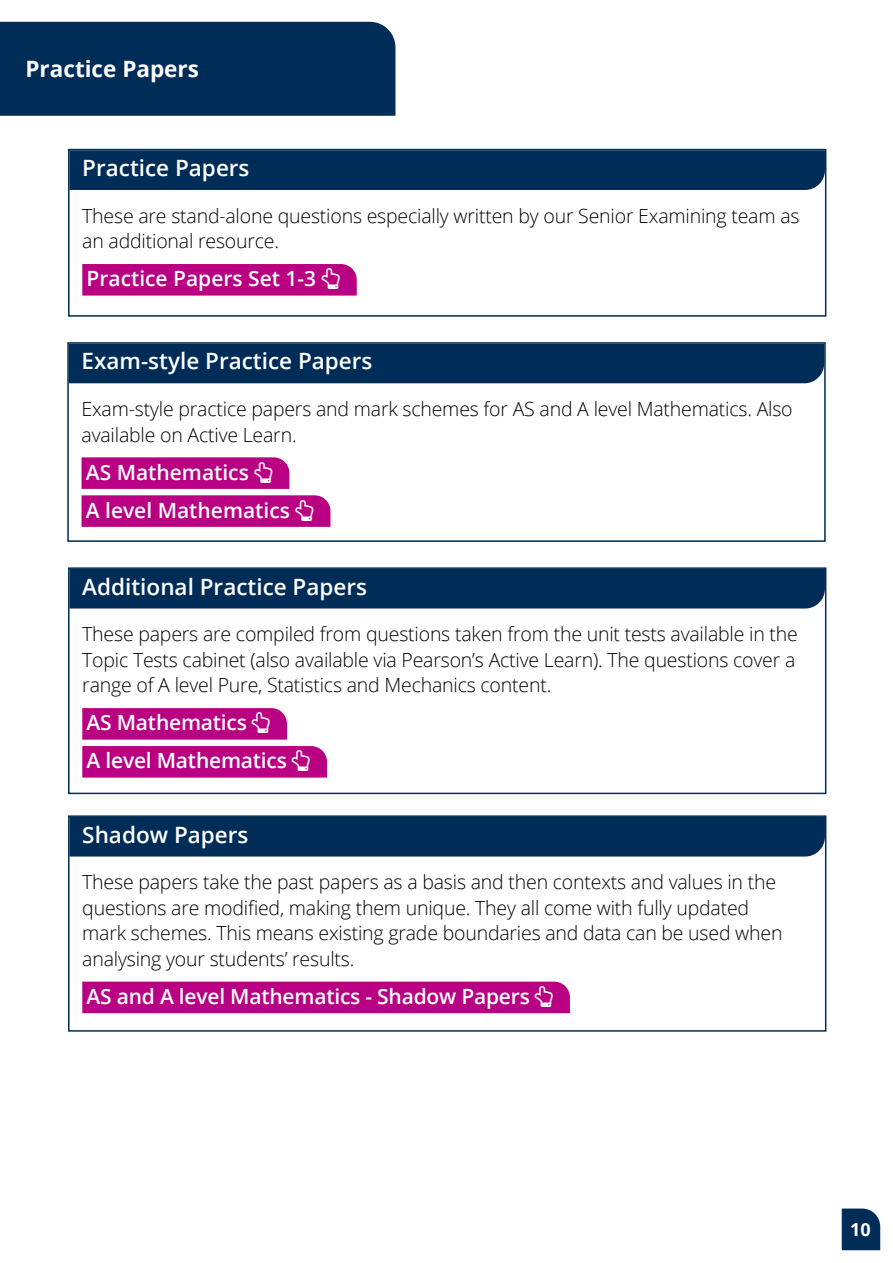
<style>
.page{position:relative;width:893px;height:1263px;background:#fff}
.page>*{position:absolute;margin:0;border:0;box-sizing:border-box;transform-origin:0 0}
.panel_headings_dark{font:600 22.5px "Open Sans";color:#fff}
.body{font:700 22.5px "Open Sans";color:#fff}
.hyperlinks_maths_emp{font:600 21px "Open Sans";letter-spacing:-.01em;color:#fff}
.body-2{font:300 19.5px/25.5px "Open Sans";letter-spacing:-.01em;color:#000}
.t1{font:700 18px "Open Sans";color:#fff}
</style>
<div class="page">
<div style="left:842px;top:1208px;width:38px;height:42px;background:#002c58"></div>
<div style="left:0;top:22px;width:395px;height:94px;background:#002c58"></div>
<div style="left:71px;top:152px;width:752px;height:38px;background:#002c58"></div>
<div style="left:68px;top:149px;width:758px;height:168px;border:2px solid #002c4d"></div>
<div style="left:70px;top:345px;width:753px;height:38px;background:#002c58"></div>
<div style="left:67px;top:342px;width:759px;height:200px;border:2px solid #002c4d"></div>
<div style="left:71px;top:570px;width:752px;height:38px;background:#002c58"></div>
<div style="left:68px;top:567px;width:758px;height:227px;border:2px solid #002c4d"></div>
<div style="left:71px;top:818px;width:752px;height:38px;background:#002c58"></div>
<div style="left:68px;top:815px;width:758px;height:217px;border:2px solid #002c4d"></div>
<div style="left:82px;top:264px;width:275px;height:32px;background:#b90082"></div>
<svg style="left:82px;top:457px;width:207px;height:32px;background:#ba0584"></svg>
<div style="left:82px;top:495px;width:248px;height:32px;background:#b90082"></div>
<svg style="left:82px;top:708px;width:205px;height:32px;background:#ba0584"></svg>
<svg style="left:82px;top:746px;width:245px;height:32px;background:#ba0584"></svg>
<div style="left:82px;top:981px;width:488px;height:32px;background:#b90082"></div>
<p class="body" style="left:26px;top:53px;width:175px">Practice Papers</p>
<p class="panel_headings_dark" style="left:82px;top:152px;width:169px">Practice Papers</p>
<p class="body-2" style="left:82px;top:202px;width:719px">These are stand-alone questions especially written by our Senior Examining team as an additional resource.</p>
<p class="hyperlinks_maths_emp" style="left:87px;top:264px;width:231px">Practice Papers Set 1-3</p>
<p class="panel_headings_dark" style="left:82px;top:346px;width:293px">Exam-style Practice Papers</p>
<p class="body-2" style="left:82px;top:396px;width:713px">Exam-style practice papers and mark schemes for AS and A level Mathematics. Also available on Active Learn.</p>
<p class="hyperlinks_maths_emp" style="left:86px;top:458px;width:165px">AS Mathematics</p>
<p class="hyperlinks_maths_emp" style="left:86px;top:495px;width:206px">A level Mathematics</p>
<p class="panel_headings_dark" style="left:82px;top:571px;width:286px">Additional Practice Papers</p>
<p class="body-2" style="left:82px;top:621px;width:717px">These papers are compiled from questions taken from the unit tests available in the<br>Topic Tests cabinet (also available via Pearson’s Active Learn). The questions cover a range of A level Pure, Statistics and Mechanics content.</p>
<p class="hyperlinks_maths_emp" style="left:87px;top:708px;width:162px">AS Mathematics</p>
<p class="hyperlinks_maths_emp" style="left:87px;top:746px;width:202px">A level Mathematics</p>
<p class="panel_headings_dark" style="left:82px;top:819px;width:168px">Shadow Papers</p>
<p class="body-2" style="left:82px;top:869px;width:702px">These papers take the past papers as a basis and then contexts and values in the questions are modified, making them unique. They all come with fully updated mark schemes. This means existing grade boundaries and data can be used when analysing your students’ results.</p>
<p class="hyperlinks_maths_emp" style="left:87px;top:982px;width:445px">AS and A level Mathematics - Shadow Papers</p>
<p class="t1" style="left:850px;top:1217px;width:22px">10</p>
</div>
